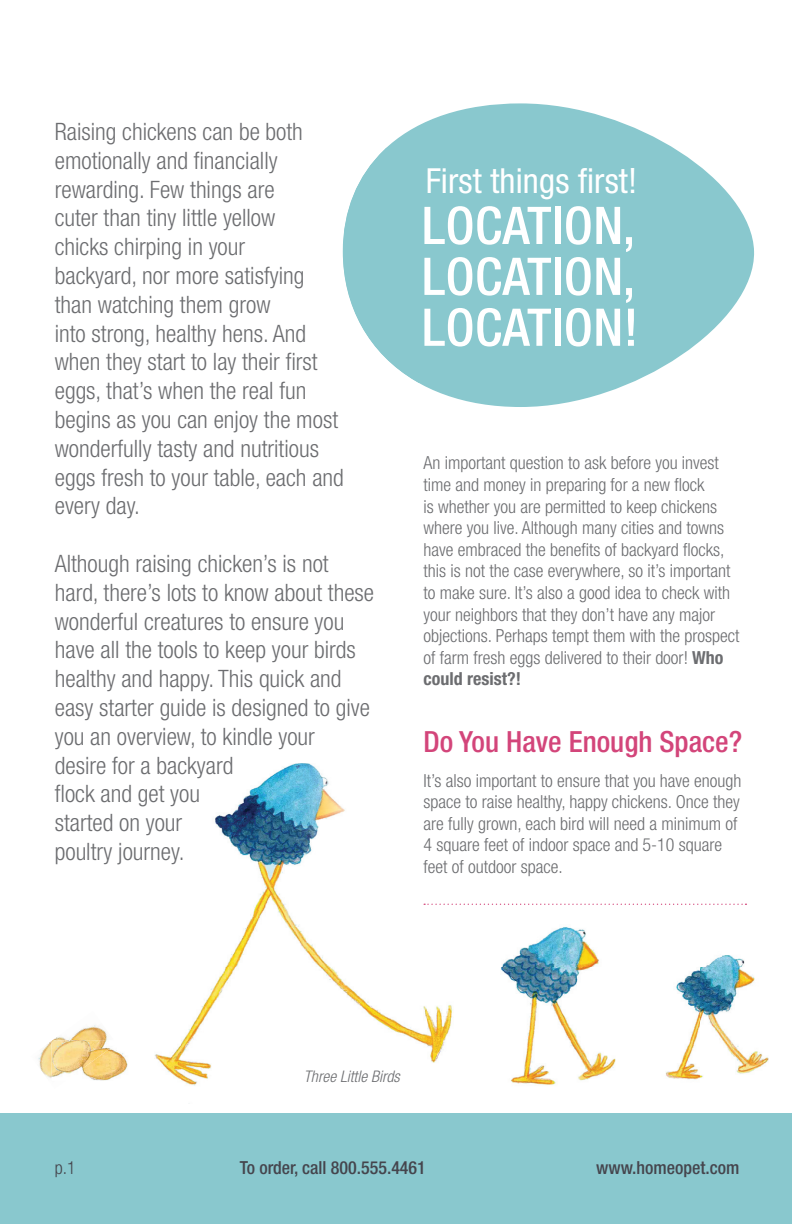
<style>
.page{position:relative;width:792px;height:1224px;background:#fff}
.page>*{position:absolute;margin:0;border:0;box-sizing:border-box;transform-origin:0 0}
.t1{font:500 condensed 52px/51px "Helvetica Neue LT Std";letter-spacing:.01em;color:#fff;text-align:justify}
.t2{font:condensed 34.6px "Helvetica Neue LT Std";letter-spacing:.005em;color:#fff}
.t3{font:500 condensed 29.2px "Helvetica Neue LT Std";color:#d3457a}
.t4{font:300 condensed 24px/28.8px "Helvetica Neue LT Std";color:#6c6d70}
.t5{font:300 condensed 18px/21.6px "Helvetica Neue LT Std";color:#6c6d70}
.t6{font:500 condensed 18px "Helvetica Neue LT Std";color:#45454d}
.t7{font:300 condensed 18px "Helvetica Neue LT Std";color:#45454d}
.t8{font:italic 300 condensed 16px "Helvetica Neue LT Std";color:#6c6d70}
.s1{font-size:35px}
.s2{font-weight:700}
</style>
<div class="page">
<img style="left:155px;top:763px;width:614px;height:323px">
<div style="left:0;top:1113px;width:792px;height:111px;background:#89c8ce"></div>
<svg style="left:403px;top:103px;width:351px;height:304px;fill:#89c8ce"></svg>
<img style="left:38px;top:1025px;width:70px;height:53px">
<img style="left:117px;top:1052px;width:11px;height:24px">
<img style="left:52px;top:1040px;width:65px;height:41px">
<svg style="left:424px;top:904px;width:322px;height:1px"></svg>
<svg style="left:342px;top:135px;width:78px;height:272px"></svg>
<p class="t4" style="left:55px;top:117px;width:291px">Raising chickens can be both emotionally and financially rewarding. Few things are<br>cuter than tiny little yellow<br>chicks chirping in your<br>backyard, nor more satisfying than watching them grow<br>into strong, healthy hens. And when they start to lay their first eggs, that’s when the real fun begins as you can enjoy the most wonderfully tasty and nutritious eggs fresh to your table, each and every day.</p>
<p class="t4" style="left:55px;top:549px;width:321px">Although raising chicken’s is not hard, there’s lots to know about these wonderful creatures to ensure you have all the tools to keep your birds healthy and happy. This quick and easy starter guide is designed to give you an overview, to kindle your<br>desire for a backyard<br>flock and get you<br>started on your<br>poultry journey.</p>
<h2 class="t2" style="left:426px;top:161px;width:213px">First things first<span class="s1">!</span></h2>
<h1 class="t1" style="left:422px;top:199px;width:218px">LOCATION, LOCATION, LOCATION!</h1>
<p class="t5" style="left:423px;top:452px;width:318px">An important question to ask before you invest time and money in preparing for a new flock<br>is whether you are permitted to keep chickens where you live. Although many cities and towns have embraced the benefits of backyard flocks, this is not the case everywhere, so it’s important to make sure. It’s also a good idea to check with your neighbors that they don’t have any major objections. Perhaps tempt them with the prospect of farm fresh eggs delivered to their door! <span class="s2">Who could resist?!</span></p>
<p class="t3" style="left:423px;top:724px;width:320px">Do You Have Enough Space?</p>
<p class="t5" style="left:423px;top:769px;width:320px">It’s also important to ensure that you have enough space to raise healthy, happy chickens. Once they are fully grown, each bird will need a minimum of 4 square feet of indoor space and 5-10 square feet of outdoor space.</p>
<p class="t8" style="left:304px;top:1068px;width:97px">Three Little Birds</p>
<p class="t7" style="left:55px;top:1157px;width:22px">p.1</p>
<p class="t6" style="left:240px;top:1156px;width:188px">To order, call 800.555.4461</p>
<p class="t6" style="left:596px;top:1156px;width:145px">www.homeopet.com</p>
</div>
